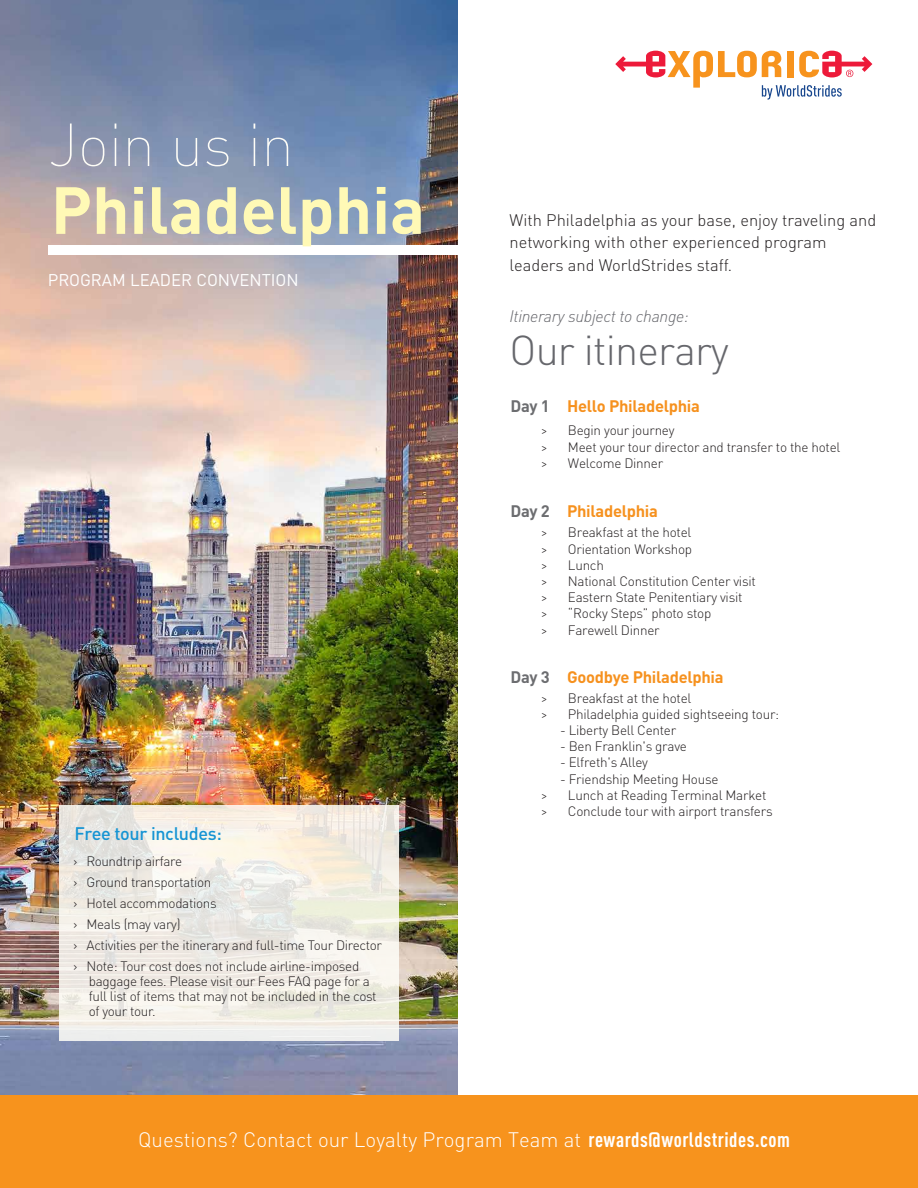
<style>
.page{position:relative;width:918px;height:1188px;background:#fff}
.page>*{position:absolute;margin:0;border:0;box-sizing:border-box;transform-origin:0 0}
.t1{font:700 65.55px "DIN Pro";color:#fff9b6}
.t2{font:100 59.7px "DIN Pro";color:#fefdf7}
.t3{font:300 41.25px "DIN Pro";letter-spacing:-.02em;color:#66676c}
.t4{font:300 20.7px "DIN Pro";color:#fff}
.t5{font:500 18px "DIN Pro";letter-spacing:-.02em;color:#1694d3}
.t6{font:16.8px "DIN Pro";color:#fff}
.t7{font:300 16.5px/22.5px "DIN Pro";color:#231f20}
.t8{font:700 16.5px "DIN Pro";letter-spacing:-.02em;color:#f6911e}
.t9{font:italic 300 16.5px "DIN Pro";letter-spacing:-.02em;color:#66676c}
.t10{font:300 13.5px/16.2px "DIN Pro";letter-spacing:-.02em;color:#231f20}
.s1{color:#6c6d70}
.s2{font-weight:700;font-stretch:condensed}
</style>
<div class="page">
<img style="left:0;top:0;width:458px;height:1095px">
<div style="left:49px;top:245px;width:419px;height:10px;background:#fff"></div>
<svg style="left:59px;top:805px;width:340px;height:236px"></svg>
<div style="left:0;top:1095px;width:918px;height:93px;background:#f7931d"></div>
<svg style="left:615px;top:51px;width:257px;height:49px"></svg>
<h2 class="t2" style="left:49px;top:103px;width:247px">Join us in</h2>
<h1 class="t1" style="left:51px;top:159px;width:376px">Philadelphia</h1>
<p class="t6" style="left:48px;top:267px;width:252px">PROGRAM LEADER CONVENTION</p>
<h3 class="t5" style="left:74px;top:820px;width:149px">Free tour includes:</h3>
<p class="t10" style="left:73px;top:850px;width:310px;line-height:21px">› Roundtrip airfare<br>› Ground transportation<br>› Hotel accommodations<br>› Meals (may vary)<br>› Activities per the itinerary and full-time Tour Director › Note: Tour cost does not include airline-imposed</p>
<p class="t10" style="left:89px;top:973px;width:289px;line-height:15px">baggage fees. Please visit our Fees FAQ page for a full list of items that may not be included in the cost of your tour.</p>
<p class="t7" style="left:510px;top:207px;width:368px">With Philadelphia as your base, enjoy traveling and networking with other experienced program leaders and WorldStrides staff.</p>
<p class="t9" style="left:510px;top:304px;width:181px">Itinerary subject to change:</p>
<h3 class="t3" style="left:510px;top:318px;width:221px">Our itinerary</h3>
<p class="t8" style="left:511px;top:393px;width:191px"><span class="s1">Day 1</span> Hello Philadelphia</p>
<p class="t10" style="left:541px;top:421px;width:301px">&gt; Begin your journey<br>&gt; Meet your tour director and transfer to the hotel &gt; Welcome Dinner</p>
<p class="t8" style="left:511px;top:499px;width:149px"><span class="s1">Day 2</span> Philadelphia</p>
<p class="t10" style="left:541px;top:524px;width:216px">&gt; Breakfast at the hotel<br>&gt; Orientation Workshop<br>&gt; Lunch<br>&gt; National Constitution Center visit &gt; Eastern State Penitentiary visit<br>&gt; “Rocky Steps” photo stop<br>&gt; Farewell Dinner</p>
<p class="t8" style="left:511px;top:664px;width:215px"><span class="s1">Day 3</span> Goodbye Philadelphia</p>
<p class="t10" style="left:541px;top:689px;width:240px">&gt; Breakfast at the hotel<br>&gt; Philadelphia guided sightseeing tour:</p>
<p class="t10" style="left:560px;top:721px;width:118px">- Liberty Bell Center</p>
<p class="t10" style="left:560px;top:737px;width:128px">- Ben Franklin's grave</p>
<p class="t10" style="left:560px;top:754px;width:89px">- Elfreth's Alley</p>
<p class="t10" style="left:541px;top:770px;width:233px;text-indent:19px">- Friendship Meeting House<br>&gt; Lunch at Reading Terminal Market &gt; Conclude tour with airport transfers</p>
<h3 class="t4" style="left:138px;top:1123px;width:653px">Questions? Contact our Loyalty Program Team at <span class="s2">rewards@worldstrides.com</span></h3>
</div>
